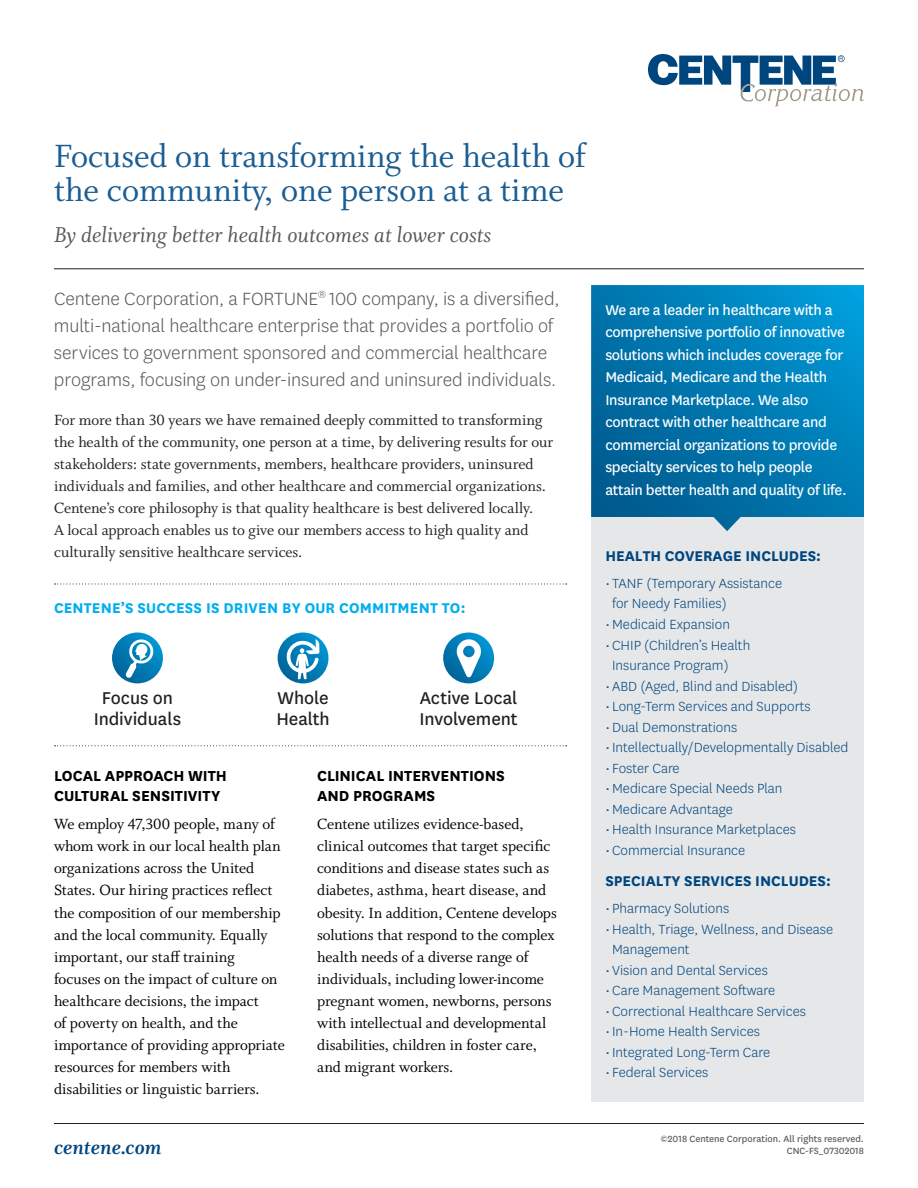
<style>
.page{position:relative;width:918px;height:1188px;background:#fff}
.page>*{position:absolute;margin:0;border:0;box-sizing:border-box;transform-origin:0 0}
.t1{font:36px/34.5px "Whitman Roman LF";color:#1a5d93}
.t2{font:24px "Whitman Italic Os F";color:#57585a}
.t3{font:22.5px "Whitman Bold Italic Os F";color:#00467e}
.t4{font:300 20.7px/27px "Centene Sans";letter-spacing:-.005em;color:#57585a}
.t5{font:19.95px/21px "Centene Sans";letter-spacing:-.005em;color:#231f20}
.t6{font:700 16.95px/19.5px "Centene Sans";color:#000}
.t7{font:16.5px/22px "Whitman Roman LF";letter-spacing:-.005em;color:#000}
.t8{font:16.5px/22px "Whitman Roman LF";letter-spacing:-.005em;color:#231f20}
.t9{font:16.5px/22.5px "Centene Sans";letter-spacing:-.02em;color:#fff}
.t10{font:700 16.5px "Centene Sans";color:#00467e}
.t11{font:700 16.5px "Centene Sans";letter-spacing:.01em;color:#00aeef}
.t12{font:300 15.45px/20.5px "Centene Sans";color:#00467e}
.t13{font:10.5px/12.6px "Centene Sans";color:#57585a;text-align:right}
</style>
<div class="page">
<svg style="left:648px;top:54px;width:216px;height:52px"></svg>
<svg style="left:54px;top:745px;width:513px;height:1px"></svg>
<svg style="left:54px;top:583px;width:513px;height:1px"></svg>
<hr style="left:54px;top:268px;width:810px;height:1px;background:#231f20">
<hr style="left:54px;top:1123px;width:810px;height:1px;background:#231f20">
<svg style="left:111px;top:631px;width:53px;height:54px"></svg>
<div style="left:110px;top:630px;width:55px;height:56px;border:2px solid #fff;border-radius:50%"></div>
<svg style="left:125px;top:639px;width:30px;height:39px"></svg>
<svg style="left:276px;top:631px;width:54px;height:54px"></svg>
<div style="left:275px;top:630px;width:56px;height:56px;border:2px solid #fff;border-radius:50%"></div>
<svg style="left:286px;top:639px;width:33px;height:40px"></svg>
<svg style="left:442px;top:631px;width:53px;height:54px"></svg>
<div style="left:441px;top:630px;width:55px;height:56px;border:2px solid #fff;border-radius:50%"></div>
<svg style="left:457px;top:639px;width:24px;height:38px"></svg>
<div style="left:591px;top:285px;width:273px;height:816px;background:#e6e7e9"></div>
<svg style="left:591px;top:285px;width:273px;height:246px;background:#0c7fb4"></svg>
<h1 class="t1" style="left:54px;top:139px;width:533px">Focused on transforming the health of the community, one person at a time</h1>
<p class="t2" style="left:54px;top:222px;width:439px">By delivering better health outcomes at lower costs</p>
<p class="t4" style="left:54px;top:285px;width:507px">Centene Corporation, a FORTUNE<sup>®</sup> 100 company, is a diversified, multi-national healthcare enterprise that provides a portfolio of services to government sponsored and commercial healthcare programs, focusing on under-insured and uninsured individuals.</p>
<p class="t8" style="left:54px;top:409px;width:501px">For more than 30 years we have remained deeply committed to transforming the health of the community, one person at a time, by delivering results for our stakeholders: state governments, members, healthcare providers, uninsured individuals and families, and other healthcare and commercial organizations.<br>Centene’s core philosophy is that quality healthcare is best delivered locally.<br>A local approach enables us to give our members access to high quality and culturally sensitive healthcare services.</p>
<p class="t11" style="left:54px;top:596px;width:413px">CENTENE’S SUCCESS IS DRIVEN BY OUR COMMITMENT TO:</p>
<p class="t5" style="left:94px;top:687px;width:89px;text-align:center">Focus on<br>Individuals</p>
<p class="t5" style="left:276px;top:687px;width:55px">Whole<br>Health</p>
<p class="t5" style="left:420px;top:687px;width:100px">Active Local<br>Involvement</p>
<h2 class="t6" style="left:54px;top:765px;width:175px">LOCAL APPROACH WITH<br>CULTURAL SENSITIVITY</h2>
<p class="t7" style="left:54px;top:814px;width:232px">We employ 47,300 people, many of whom work in our local health plan organizations across the United States. Our hiring practices reflect the composition of our membership and the local community. Equally important, our staff training focuses on the impact of culture on healthcare decisions, the impact<br>of poverty on health, and the importance of providing appropriate resources for members with disabilities or linguistic barriers.</p>
<h2 class="t6" style="left:317px;top:765px;width:189px">CLINICAL INTERVENTIONS<br>AND PROGRAMS</h2>
<p class="t7" style="left:317px;top:814px;width:241px">Centene utilizes evidence-based, clinical outcomes that target specific conditions and disease states such as diabetes, asthma, heart disease, and obesity. In addition, Centene develops solutions that respond to the complex health needs of a diverse range of individuals, including lower-income pregnant women, newborns, persons with intellectual and developmental disabilities, children in foster care, and migrant workers.</p>
<p class="t9" style="left:605px;top:298px;width:243px">We are a leader in healthcare with a comprehensive portfolio of innovative solutions which includes coverage for Medicaid, Medicare and the Health Insurance Marketplace. We also contract with other healthcare and commercial organizations to provide specialty services to help people attain better health and quality of life.</p>
<p class="t10" style="left:605px;top:544px;width:217px">HEALTH COVERAGE INCLUDES:</p>
<p class="t12" style="left:612px;top:572px;width:172px;text-indent:-7px">• TANF (Temporary Assistance for Needy Families)</p>
<p class="t12" style="left:605px;top:614px;width:126px">• Medicaid Expansion</p>
<p class="t12" style="left:612px;top:634px;width:140px;text-indent:-7px">• CHIP (Children’s Health<br>Insurance Program)</p>
<p class="t12" style="left:605px;top:675px;width:194px">• ABD (Aged, Blind and Disabled)</p>
<p class="t12" style="left:605px;top:696px;width:207px">• Long-Term Services and Supports</p>
<p class="t12" style="left:605px;top:716px;width:133px">• Dual Demonstrations</p>
<p class="t12" style="left:605px;top:737px;width:245px">• Intellectually/Developmentally Disabled</p>
<p class="t12" style="left:605px;top:757px;width:76px">• Foster Care</p>
<p class="t12" style="left:605px;top:778px;width:179px">• Medicare Special Needs Plan</p>
<p class="t12" style="left:605px;top:798px;width:129px">• Medicare Advantage</p>
<p class="t12" style="left:605px;top:819px;width:192px">• Health Insurance Marketplaces</p>
<p class="t12" style="left:605px;top:840px;width:141px">• Commercial Insurance</p>
<p class="t10" style="left:605px;top:869px;width:227px">SPECIALTY SERVICES INCLUDES:</p>
<p class="t12" style="left:605px;top:898px;width:125px">• Pharmacy Solutions</p>
<p class="t12" style="left:612px;top:918px;width:222px;text-indent:-7px">• Health, Triage, Wellness, and Disease<br>Management</p>
<p class="t12" style="left:605px;top:959px;width:164px">• Vision and Dental Services</p>
<p class="t12" style="left:605px;top:980px;width:171px">• Care Management Software</p>
<p class="t12" style="left:605px;top:1000px;width:202px">• Correctional Healthcare Services</p>
<p class="t12" style="left:605px;top:1021px;width:156px">• In-Home Health Services</p>
<p class="t12" style="left:605px;top:1041px;width:166px">• Integrated Long-Term Care</p>
<p class="t12" style="left:605px;top:1062px;width:105px">• Federal Services</p>
<p class="t3" style="left:54px;top:1135px;width:109px">centene.com</p>
<p class="t13" style="left:661px;top:1132px;width:205px">©2018 Centene Corporation. All rights reserved.<br>CNC-FS_07302018</p>
</div>
